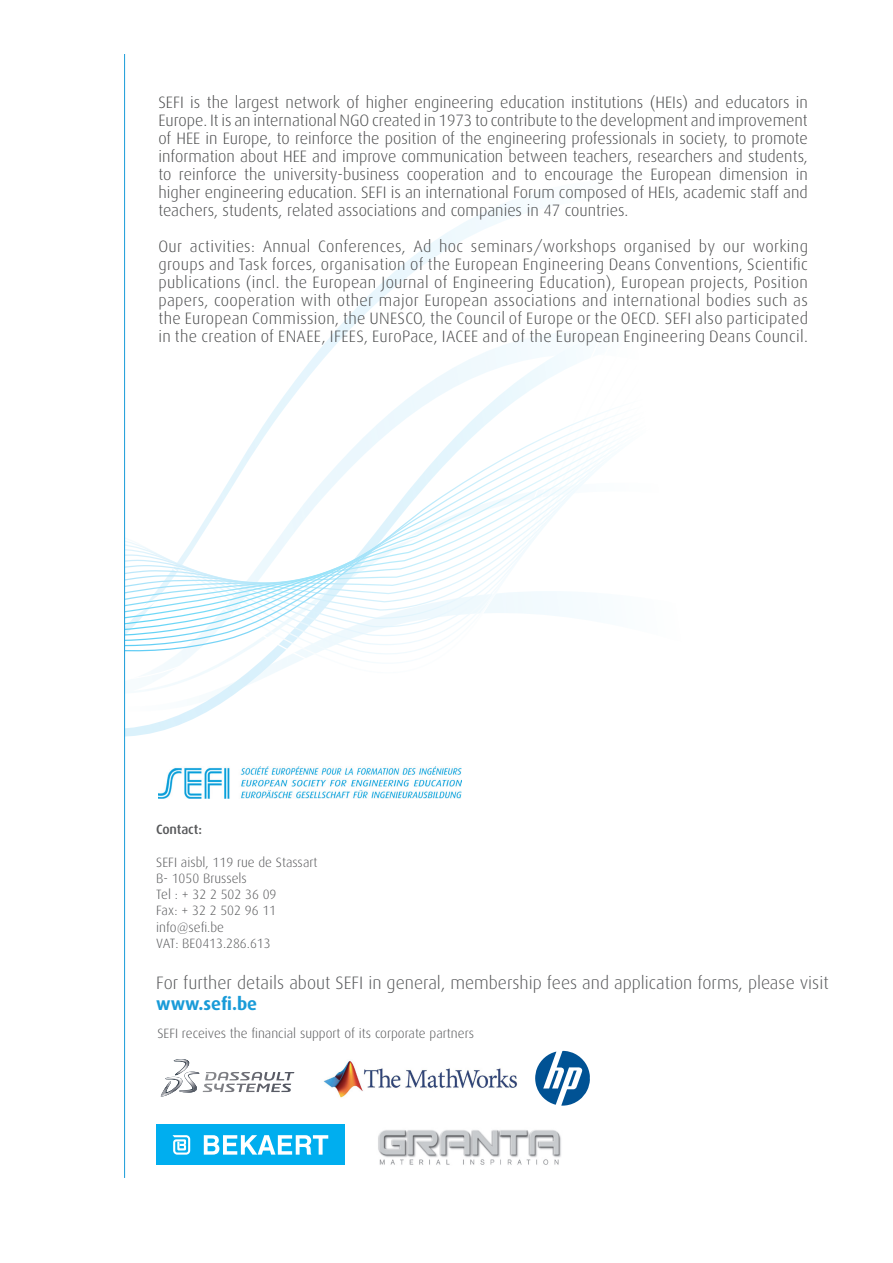
<style>
.page{position:relative;width:893px;height:1263px;background:#fff}
.page>*{position:absolute;margin:0;border:0;box-sizing:border-box;transform-origin:0 0}
.t1{font:300 18px/21.6px "Dax";color:#57585a}
.body{font:300 16.5px/18px "Dax";color:#4b4c4d;text-align:justify}
.t2{font:300 13.5px/16.2px "Dax";color:#57585a}
.t3{font:500 13.5px "Dax";letter-spacing:-.01em;color:#57585a}
.s1{font-weight:700;color:#199bd8}
</style>
<div class="page">
<svg style="left:125px;top:274px;width:492px;height:413px"></svg>
<img style="left:158px;top:767px;width:304px;height:31px">
<hr style="left:124px;top:54px;width:1px;height:1124px;background:#199bd8">
<div style="left:156px;top:1124px;width:189px;height:41px;background:#00aeef"></div>
<svg style="left:173px;top:1135px;width:17px;height:19px"></svg>
<svg style="left:204px;top:1135px;width:124px;height:19px"></svg>
<img style="left:378px;top:1130px;width:183px;height:35px">
<img style="left:323px;top:1061px;width:195px;height:37px">
<svg style="left:535px;top:1051px;width:55px;height:55px"></svg>
<svg style="left:160px;top:1059px;width:134px;height:38px"></svg>
<p class="body" style="left:158px;top:93px;width:651px">SEFI is the largest network of higher engineering education institutions (HEIs) and educators in Europe. It is an international NGO created in 1973 to contribute to the development and improvement of HEE in Europe, to reinforce the position of the engineering professionals in society, to promote information about HEE and improve communication between teachers, researchers and students, to reinforce the university-business cooperation and to encourage the European dimension in higher engineering education. SEFI is an international Forum composed of HEIs, academic staff and teachers, students, related associations and companies in 47 countries.</p>
<p class="body" style="left:158px;top:237px;width:651px">Our activities: Annual Conferences, Ad hoc seminars/workshops organised by our working groups and Task forces, organisation of the European Engineering Deans Conventions, Scientific publications (incl. the European Journal of Engineering Education), European projects, Position papers, cooperation with other major European associations and international bodies such as the European Commission, the UNESCO, the Council of Europe or the OECD. SEFI also participated in the creation of ENAEE, IFEES, EuroPace, IACEE and of the European Engineering Deans Council.</p>
<p class="t3" style="left:156px;top:822px;width:47px">Contact:</p>
<p class="t2" style="left:156px;top:854px;width:163px">SEFI aisbl, 119 rue de Stassart</p>
<p class="t2" style="left:156px;top:870px;width:92px">B- 1050 Brussels</p>
<p class="t2" style="left:156px;top:887px;width:122px">Tel : + 32 2 502 36 09<br>Fax: + 32 2 502 96 11</p>
<p class="t2" style="left:156px;top:919px;width:69px">info@sefi.be</p>
<p class="t2" style="left:156px;top:935px;width:116px">VAT: BE0413.286.613</p>
<p class="t1" style="left:156px;top:972px;width:674px">For further details about SEFI in general, membership fees and application forms, please visit <span class="s1">www.sefi.be</span></p>
<p class="t2" style="left:157px;top:1026px;width:318px">SEFI receives the financial support of its corporate partners</p>
</div>
